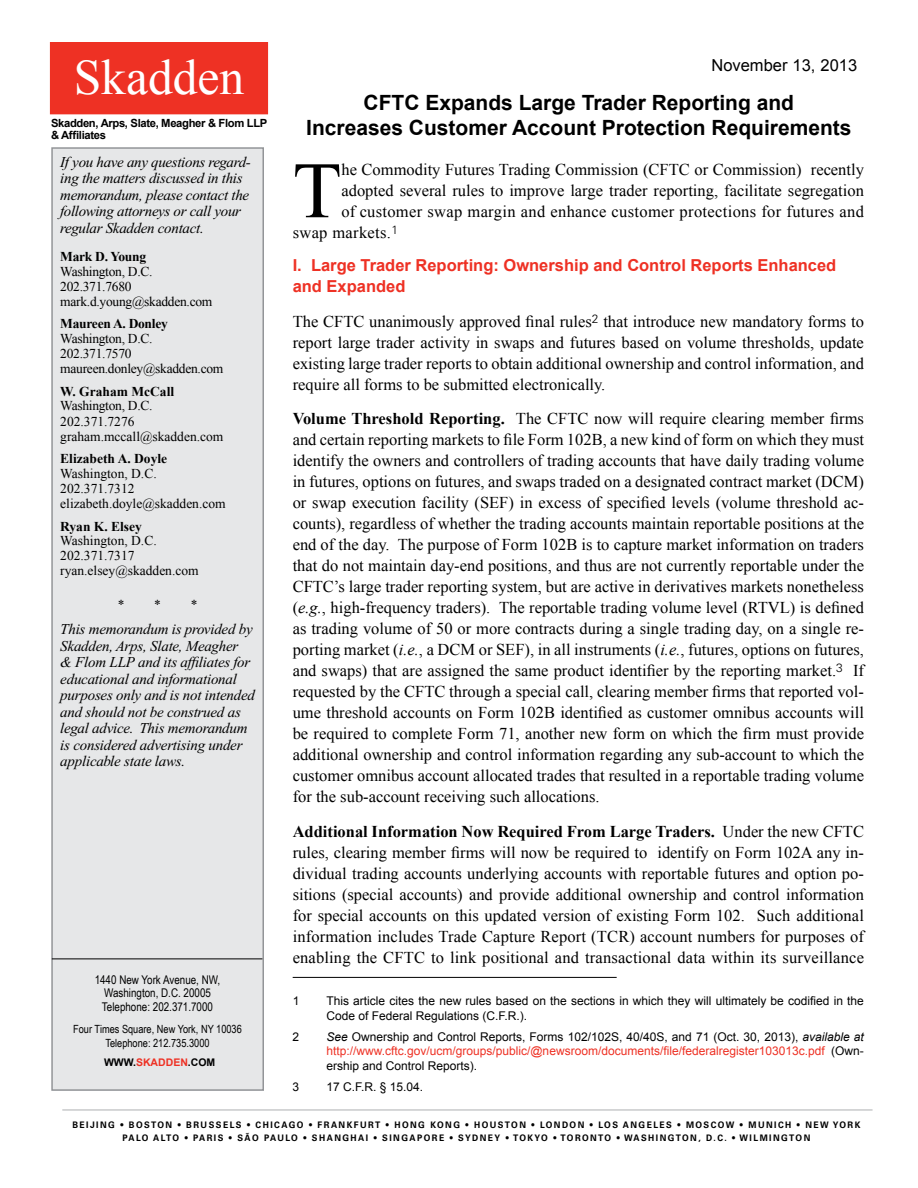
<style>
.page{position:relative;width:918px;height:1188px;background:#fff}
.page>*{position:absolute;margin:0;border:0;box-sizing:border-box;transform-origin:0 0}
.t1{font:79.95px "Times New Roman";color:#000}
.t2{font:49.5px "Times New Roman";color:#fff}
.t3{font:700 21px/25.2px "Arial";color:#000;text-align:center}
.t4{font:16.5px/21px "Times New Roman";color:#000;text-align:justify}
.t5{font:16.5px "Times New Roman";letter-spacing:.02em;color:#000}
.t6{font:700 16.5px/21px "Arial";color:#ee3124}
.t7{font:16.5px "Arial";color:#000}
.t8{font:italic 15px/16.5px "Times New Roman PS Std";letter-spacing:-.015em;color:#000}
.t9{font:13.5px/15px "Times New Roman";letter-spacing:-.02em;color:#000}
.t10{font:13.5px/15px "Times New Roman";color:#000}
.t11{font:700 13.5px "Times New Roman";color:#000}
.t12{font:700 13.5px "Times New Roman";letter-spacing:-.02em;color:#000}
.t13{font:13.5px "Times New Roman PS Std";color:#000}
.t14{font:12px/14.4px "Arial";color:#000}
.t15{font:12px/13.5px "Arial Narrow";color:#000;text-align:center}
.t16{font:11.25px/13.5px "Arial Narrow";color:#000;text-align:center}
.t17{font:700 11.25px/12px "Arial";letter-spacing:-.03em;color:#000}
.t18{font:700 10.5px "Arial";color:#000}
.t19{font:700 9px "Univers LT Std";letter-spacing:.17em;color:#000;scale:.95 1}
.t20{font:700 9px "Univers LT Std";letter-spacing:.125em;color:#000;scale:.95 1}
.s1{color:#ee3124}
.s2{font-weight:700}
.s3{font-style:italic}
</style>
<div class="page">
<hr style="left:293px;top:977px;width:324px;height:1px;background:#000">
<div style="left:52px;top:148px;width:211px;height:942px;background:#e6e7e8"></div>
<div style="left:51px;top:147px;width:213px;height:944px;border:2px solid #939598"></div>
<hr style="left:52px;top:958px;width:210px;height:1px;background:#000">
<hr style="left:62px;top:1110px;width:811px;height:1px;background:#adafb2">
<div style="left:51px;top:43px;width:216px;height:71px;background:#ee3124"></div>
<div style="left:50px;top:42px;width:218px;height:72px;border:2px solid #ee3124"></div>
<h2 class="t2" style="left:74px;top:44px;width:172px">Skadden</h2>
<p class="t17" style="left:51px;top:117px;width:218px">Skadden, Arps, Slate, Meagher &amp; Flom LLP &amp; Affiliates</p>
<p class="t8" style="left:60px;top:154px;width:192px">If you have any questions regard&shy;ing the matters discussed in this memorandum, please contact the following attorneys or call your regular Skadden contact.</p>
<p class="t12" style="left:60px;top:247px;width:87px">Mark D. Young</p>
<p class="t9" style="left:60px;top:264px;width:154px">Washington, D.C.<br>202.371.7680 mark.d.young@skadden.com</p>
<p class="t12" style="left:60px;top:314px;width:109px">Maureen A. Donley</p>
<p class="t9" style="left:60px;top:331px;width:165px">Washington, D.C.<br>202.371.7570 maureen.donley@skadden.com</p>
<p class="t11" style="left:60px;top:382px;width:115px">W. Graham McCall</p>
<p class="t9" style="left:60px;top:397px;width:94px;line-height:16.5px">Washington, D.C.<br>202.371.7276</p>
<p class="t10" style="left:60px;top:429px;width:165px">graham.mccall@skadden.com</p>
<p class="t11" style="left:60px;top:449px;width:108px">Elizabeth A. Doyle</p>
<p class="t10" style="left:60px;top:466px;width:167px">Washington, D.C.<br>202.371.7312 elizabeth.doyle@skadden.com</p>
<p class="t11" style="left:60px;top:517px;width:83px">Ryan K. Elsey</p>
<p class="t10" style="left:60px;top:533px;width:140px">Washington, D.C.<br>202.371.7317 ryan.elsey@skadden.com</p>
<p class="t13" style="left:118px;top:597px;width:45px">* *</p>
<p class="t13" style="left:191px;top:597px;width:8px">*</p>
<p class="t8" style="left:60px;top:621px;width:196px">This memorandum is provided by<br>Skadden, Arps, Slate, Meagher<br>&amp; Flom LLP and its affiliates for educational and informational purposes only and is not intended and should not be construed as legal advice. This memorandum is considered advertising under applicable state laws.</p>
<p class="t15" style="left:95px;top:972px;width:127px">1440 New York Avenue, NW,<br>Washington, D.C. 20005<br>Telephone: 202.371.7000</p>
<p class="t16" style="left:73px;top:1022px;width:170px">Four Times Square, New York, NY 10036<br>Telephone: 212.735.3000</p>
<p class="t18" style="left:104px;top:1055px;width:113px">WWW.<span class="s1">SKADDEN</span>.COM</p>
<p class="t7" style="left:711px;top:54px;width:147px">November 13, 2013</p>
<p class="t3" style="left:306px;top:91px;width:547px">CFTC Expands Large Trader Reporting and<br>Increases Customer Account Protection Requirements</p>
<h1 class="t1" style="left:293px;top:137px;width:50px">T</h1>
<p class="t4" style="left:342px;top:159px;width:524px">he Commodity Futures Trading Commission (CFTC or Commission) recently</p>
<p class="t4" style="left:342px;top:180px;width:524px">adopted several rules to improve large trader reporting, facilitate segregation</p>
<p class="t5" style="left:342px;top:201px;width:524px">of customer swap margin and enhance customer protections for futures and</p>
<p class="t5" style="left:293px;top:222px;width:107px">swap markets.<sup>1</sup></p>
<p class="t6" style="left:293px;top:256px;width:545px">I. Large Trader Reporting: Ownership and Control Reports Enhanced and Expanded</p>
<p class="t4" style="left:293px;top:311px;width:573px">The CFTC unanimously approved final rules<sup>2</sup> that introduce new mandatory forms to report large trader activity in swaps and futures based on volume thresholds, update existing large trader reports to obtain additional ownership and control information, and require all forms to be submitted electronically.</p>
<p class="t4" style="left:293px;top:408px;width:573px"><span class="s2">Volume Threshold Reporting.</span> The CFTC now will require clearing member firms and certain reporting markets to file Form 102B, a new kind of form on which they must identify the owners and controllers of trading accounts that have daily trading volume in futures, options on futures, and swaps traded on a designated contract market (DCM) or swap execution facility (SEF) in excess of specified levels (volume threshold ac&shy;counts), regardless of whether the trading accounts maintain reportable positions at the end of the day. The purpose of Form 102B is to capture market information on traders that do not maintain day-end positions, and thus are not currently reportable under the CFTC’s large trader reporting system, but are active in derivatives markets nonetheless (<span class="s3">e.g.</span>, high-frequency traders). The reportable trading volume level (RTVL) is defined as trading volume of 50 or more contracts during a single trading day, on a single re&shy;porting market (<span class="s3">i.e.</span>, a DCM or SEF), in all instruments (<span class="s3">i.e.</span>, futures, options on futures, and swaps) that are assigned the same product identifier by the reporting market.<sup>3</sup> If requested by the CFTC through a special call, clearing member firms that reported vol&shy;ume threshold accounts on Form 102B identified as customer omnibus accounts will be required to complete Form 71, another new form on which the firm must provide additional ownership and control information regarding any sub-account to which the customer omnibus account allocated trades that resulted in a reportable trading volume for the sub-account receiving such allocations.</p>
<p class="t4" style="left:293px;top:821px;width:573px"><span class="s2">Additional Information Now Required From Large Traders.</span> Under the new CFTC rules, clearing member firms will now be required to identify on Form 102A any in&shy;dividual trading accounts underlying accounts with reportable futures and option po&shy;sitions (special accounts) and provide additional ownership and control information for special accounts on this updated version of existing Form 102. Such additional information includes Trade Capture Report (TCR) account numbers for purposes of enabling the CFTC to link positional and transactional data within its surveillance</p>
<p class="t14" style="left:293px;top:994px;width:8px">1</p>
<p class="t14" style="left:326px;top:994px;width:539px">This article cites the new rules based on the sections in which they will ultimately be codified in the<br>Code of Federal Regulations (C.F.R.).</p>
<p class="t14" style="left:293px;top:1030px;width:8px">2</p>
<p class="t14" style="left:326px;top:1030px;width:539px;text-align:justify"><span class="s3">See</span> Ownership and Control Reports, Forms 102/102S, 40/40S, and 71 (Oct. 30, 2013), <span class="s3">available at </span><span class="s1">http://www.cftc.gov/ucm/groups/public/@newsroom/documents/file/federalregister103013c.pdf</span> (Own&shy;ership and Control Reports).</p>
<p class="t14" style="left:293px;top:1080px;width:8px">3</p>
<p class="t14" style="left:326px;top:1080px;width:98px">17 C.F.R. § 15.04.</p>
<p class="t19" style="left:72px;top:1119px;width:237px">BEIJING • BOSTON • BRUSSELS • CHI CAGO</p>
<p class="t19" style="left:309px;top:1119px;width:480px">• FRANKFURT • HONG KONG • HOUSTON • LONDON • LOS ANGELES • MOSCOW • MUNI</p>
<p class="t19" style="left:778px;top:1119px;width:88px">CH • N EW YORK</p>
<p class="t20" style="left:123px;top:1133px;width:208px">PALO ALTO • PA RIS • SÃO PAULO • SHA</p>
<p class="t19" style="left:334px;top:1133px;width:58px">NGHA I • SING</p>
<p class="t19" style="left:409px;top:1133px;width:16px">APORE</p>
<p class="t19" style="left:450px;top:1133px;width:381px">• SY DNEY • TOKYO • TORONTO • WASH INGTON, D.C. • WILM INGTON</p>
</div>
